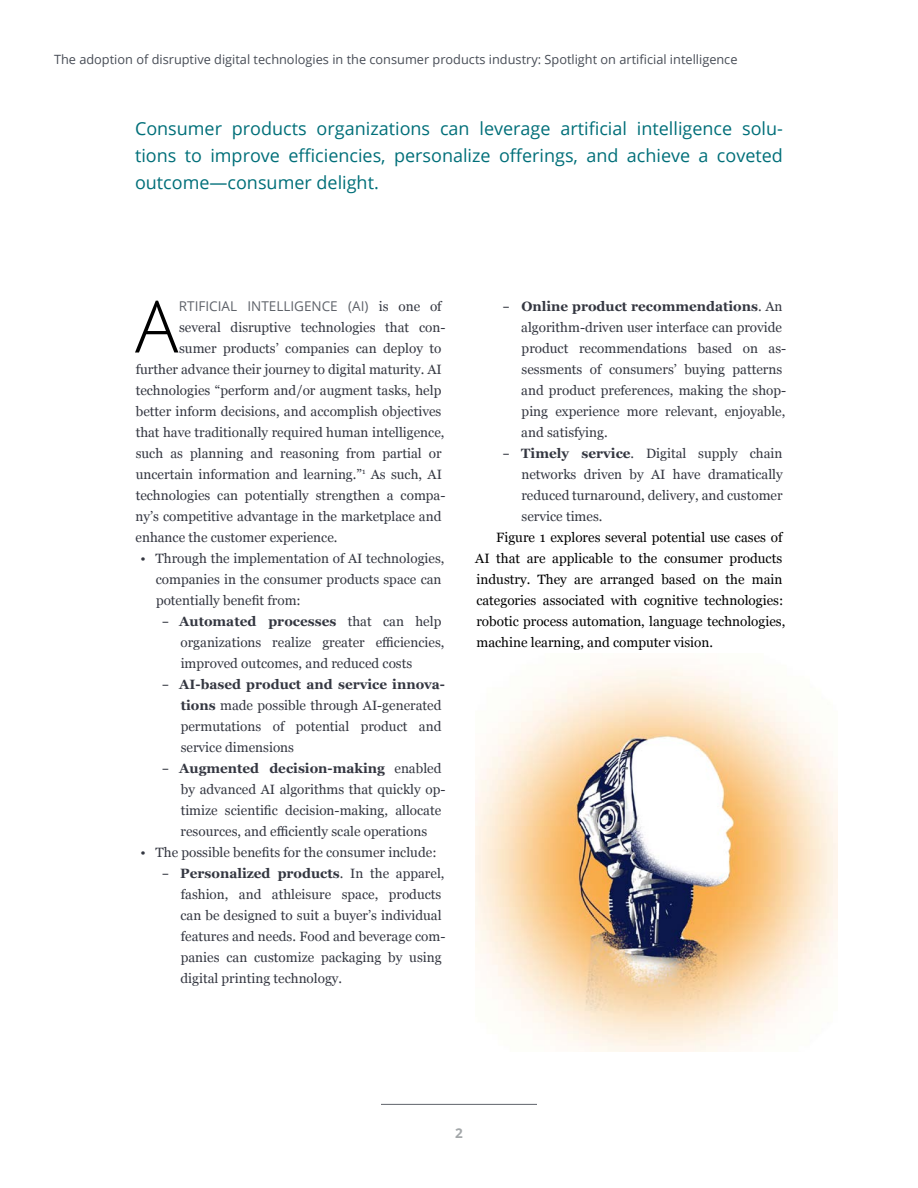
<style>
.page{position:relative;width:918px;height:1188px;background:#fff}
.page>*{position:absolute;margin:0;border:0;box-sizing:border-box;transform-origin:0 0}
.body-dropcap{font:300 72.3px "Open Sans";color:#000}
.body-intro{font:18px/27px "Open Sans";color:#006f79;text-align:justify}
.body-dropcap-2{font:13.5px/21px "Georgia";color:#343741}
.body-copy{font:13.5px/21px "Georgia";color:#000}
.body-dropcap-3{font:13.5px "Open Sans";color:#5f636a}
.t1{font:700 13.5px "Open Sans";color:#a3a7a9}
.t2{font:12.75px "Open Sans";color:#474c55}
.s1{font-family:"Georgia";color:#343741}
.s2{font-family:"Open Sans"}
.s3{font-weight:700}
</style>
<div class="page">
<hr style="left:381px;top:1104px;width:156px;height:1px;background:#5f636a">
<img style="left:476px;top:667px;width:362px;height:384px">
<p class="t2" style="left:54px;top:50px;width:685px">The adoption of disruptive digital technologies in the consumer products industry: Spotlight on artificial intelligence</p>
<p class="body-intro" style="left:135px;top:115px;width:650px">Consumer products organizations can leverage artificial intelligence solu&shy;tions to improve efficiencies, personalize offerings, and achieve a coveted outcome—consumer delight.</p>
<p class="body-dropcap" style="left:135px;top:277px;width:45px">A</p>
<p class="body-dropcap-3" style="left:179px;top:296px;width:264px">RTIFICIAL INTELLIGENCE (AI) <span class="s1">is one of</span></p>
<p class="body-dropcap-2" style="left:179px;top:316px;width:268px">several disruptive technologies that con-</p>
<p class="body-dropcap-2" style="left:179px;top:337px;width:264px">sumer products’ companies can deploy to</p>
<p class="body-dropcap-2" style="left:136px;top:358px;width:308px">further advance their journey to digital maturity. AI</p>
<p class="body-dropcap-2" style="left:136px;top:379px;width:307px">technologies “perform and/or augment tasks, help</p>
<p class="body-dropcap-2" style="left:136px;top:400px;width:307px">better inform decisions, and accomplish objectives</p>
<p class="body-dropcap-2" style="left:136px;top:421px;width:310px">that have traditionally required human intelligence,</p>
<p class="body-dropcap-2" style="left:136px;top:442px;width:308px">such as planning and reasoning from partial or</p>
<p class="body-dropcap-2" style="left:136px;top:463px;width:308px">uncertain information and learning.”<sup>1</sup> As such, AI</p>
<p class="body-dropcap-2" style="left:136px;top:484px;width:311px">technologies can potentially strengthen a compa-</p>
<p class="body-dropcap-2" style="left:136px;top:505px;width:307px">ny’s competitive advantage in the marketplace and</p>
<p class="body-dropcap-2" style="left:136px;top:526px;width:204px">enhance the customer experience.</p>
<p class="body-dropcap-2" style="left:156px;top:547px;width:290px;text-indent:-15px">• Through the implementation of AI technologies, companies in the consumer products space can potentially benefit from:</p>
<p class="body-dropcap-2" style="left:181px;top:610px;width:266px;text-indent:-18px"><span class="s2">–</span> <span class="s3">Automated processes</span> that can help organizations realize greater efficiencies, improved outcomes, and reduced costs</p>
<p class="body-dropcap-2" style="left:181px;top:673px;width:266px;text-indent:-19px"><span class="s2">–</span> <span class="s3">AI-based product and service innova&shy;tions</span> made possible through AI-generated permutations of potential product and service dimensions</p>
<p class="body-dropcap-2" style="left:181px;top:757px;width:266px;text-indent:-19px"><span class="s2">–</span> <span class="s3">Augmented decision-making</span> enabled by advanced AI algorithms that quickly op&shy;timize scientific decision-making, allocate resources, and efficiently scale operations</p>
<p class="body-dropcap-2" style="left:140px;top:841px;width:298px">• The possible benefits for the consumer include:</p>
<p class="body-dropcap-2" style="left:181px;top:862px;width:266px;text-indent:-18px"><span class="s2">–</span> <span class="s3">Personalized products</span>. In the apparel, fashion, and athleisure space, products can be designed to suit a buyer’s individual features and needs. Food and beverage com&shy;panies can customize packaging by using digital printing technology.</p>
<p class="body-dropcap-2" style="left:521px;top:295px;width:267px;text-indent:-18px"><span class="s2">–</span> <span class="s3">Online product recommendations</span>. An algorithm-driven user interface can provide product recommendations based on as&shy;sessments of consumers’ buying patterns and product preferences, making the shop&shy;ping experience more relevant, enjoyable, and satisfying.</p>
<p class="body-dropcap-2" style="left:521px;top:442px;width:263px;text-align:justify;text-indent:-19px"><span class="s2">–</span> <span class="s3">Timely service</span>. Digital supply chain networks driven by AI have dramatically reduced turnaround, delivery, and customer service times.</p>
<p class="body-copy" style="left:475px;top:526px;width:312px;text-indent:21px">Figure 1 explores several potential use cases of AI that are applicable to the consumer products industry. They are arranged based on the main categories associated with cognitive technologies: robotic process automation, language technologies, machine learning, and computer vision.</p>
<p class="t1" style="left:455px;top:1123px;width:9px">2</p>
</div>
